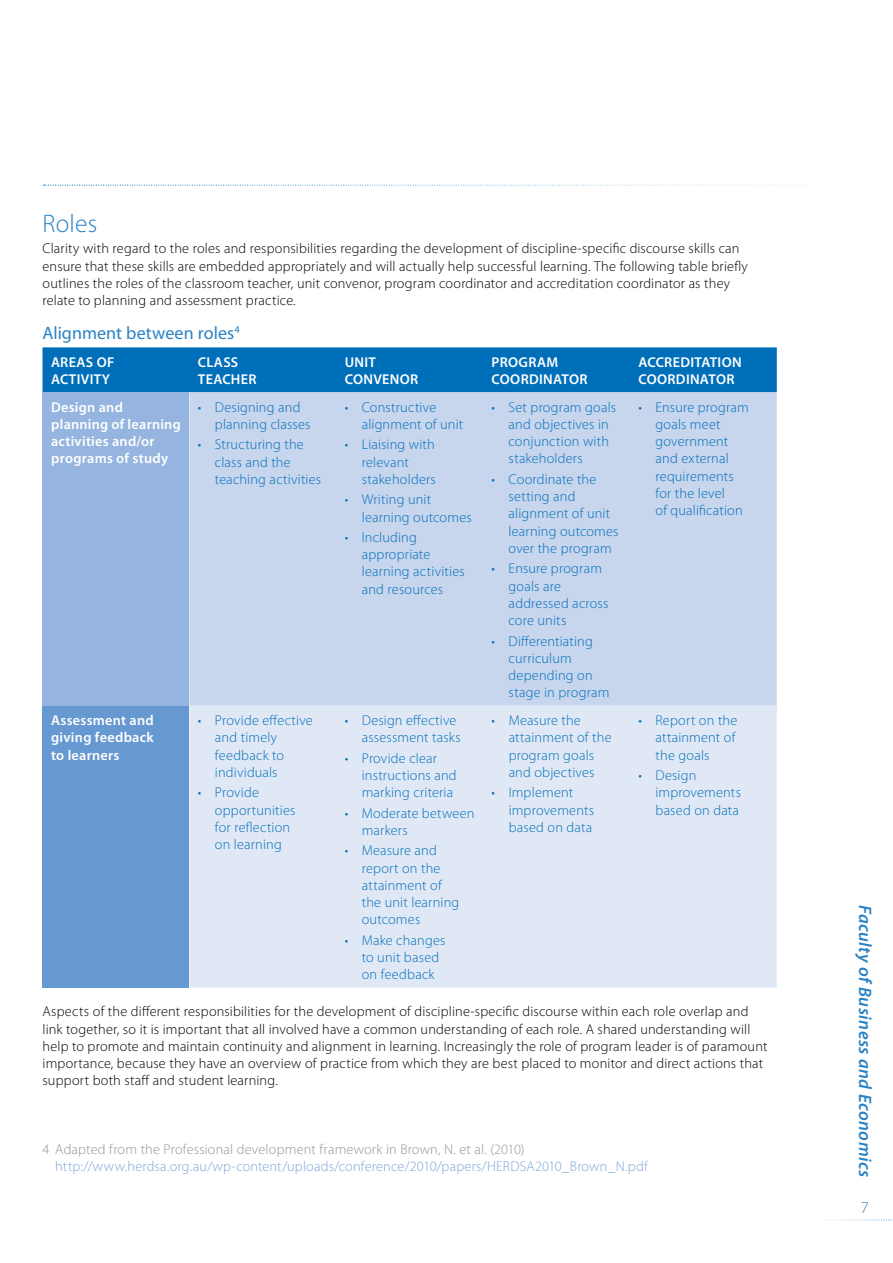
<style>
.page{position:relative;width:893px;height:1263px;background:#fff}
.page>*{position:absolute;margin:0;border:0;box-sizing:border-box;transform-origin:0 0}
.t1{font:300 25.5px "Myriad Pro";letter-spacing:.01em;color:#2882c4}
.t2{font:italic 600 18px "Myriad Pro";letter-spacing:.025em;color:#2882c4}
.t3{font:18px "Myriad Pro";letter-spacing:.005em;color:#2882c4}
.t4{font:300 16.5px "Myriad Pro";color:#2882c4}
.t5{font:300 14.25px/17.2px "Myriad Pro";letter-spacing:.015em;color:#006fba}
.t6{font:300 14.25px/17.2px "Myriad Pro";letter-spacing:.015em;color:#000}
.t7{font:600 14.25px/17.2px "Myriad Pro";letter-spacing:.02em;color:#fff}
.t8{font:300 14.25px "Myriad Pro";letter-spacing:.01em;color:#7ea6d7}
.t9{font:300 14.25px "Myriad Pro";letter-spacing:.015em;color:#939598}
</style>
<div class="page">
<svg style="left:824px;top:1219px;width:68px;height:1px"></svg>
<svg style="left:44px;top:185px;width:761px;height:1px"></svg>
<div style="left:43px;top:347px;width:734px;height:45px;background:#006fba"></div>
<div style="left:43px;top:392px;width:146px;height:314px;background:#95b4df"></div>
<div style="left:189px;top:392px;width:588px;height:314px;background:#c7d5ed"></div>
<div style="left:43px;top:706px;width:146px;height:282px;background:#6698d1"></div>
<div style="left:189px;top:706px;width:588px;height:282px;background:#e1e8f5"></div>
<h1 class="t1" style="left:43px;top:208px;width:56px">Roles</h1>
<p class="t6" style="left:43px;top:240px;width:707px">Clarity with regard to the roles and responsibilities regarding the development of discipline-specific discourse skills can ensure that these skills are embedded appropriately and will actually help successful learning. The following table briefly outlines the roles of the classroom teacher, unit convenor, program coordinator and accreditation coordinator as they relate to planning and assessment practice.</p>
<p class="t3" style="left:43px;top:322px;width:199px">Alignment between roles<sup>4</sup></p>
<p class="t7" style="left:51px;top:353px;width:65px">AREAS OF<br>ACTIVITY</p>
<p class="t7" style="left:198px;top:353px;width:60px">CLASS<br>TEACHER</p>
<p class="t7" style="left:345px;top:353px;width:75px">UNIT<br>CONVENOR</p>
<p class="t7" style="left:492px;top:353px;width:98px">PROGRAM<br>COORDINATOR</p>
<p class="t7" style="left:638px;top:353px;width:105px">ACCREDITATION<br>COORDINATOR</p>
<p class="t7" style="left:51px;top:398px;width:131px">Design and planning of learning activities and/or programs of study</p>
<p class="t5" style="left:215px;top:398px;width:97px;text-indent:-17px">• Designing and planning classes</p>
<p class="t5" style="left:509px;top:398px;width:109px;text-indent:-17px">• Set program goals and objectives in conjunction with stakeholders</p>
<p class="t5" style="left:509px;top:470px;width:111px;text-indent:-17px">• Coordinate the setting and alignment of unit learning outcomes over the program</p>
<p class="t5" style="left:509px;top:560px;width:101px;text-indent:-17px">• Ensure program goals are addressed across core units</p>
<p class="t5" style="left:509px;top:632px;width:102px;text-indent:-17px">• Differentiating curriculum depending on stage in program</p>
<p class="t5" style="left:362px;top:398px;width:103px;text-indent:-17px">• Constructive alignment of unit</p>
<p class="t5" style="left:362px;top:436px;width:76px;text-indent:-17px">• Liaising with relevant stakeholders</p>
<p class="t5" style="left:362px;top:491px;width:111px;text-indent:-17px">• Writing unit learning outcomes</p>
<p class="t5" style="left:362px;top:528px;width:105px;text-indent:-17px">• Including appropriate learning activities and resources</p>
<p class="t5" style="left:655px;top:398px;width:95px;text-indent:-17px">• Ensure program goals meet government and external requirements for the level<br>of qualification</p>
<p class="t5" style="left:215px;top:436px;width:108px;text-indent:-17px">• Structuring the class and the teaching activities</p>
<p class="t7" style="left:51px;top:711px;width:104px;text-align:justify">Assessment and giving feedback to learners</p>
<p class="t5" style="left:215px;top:711px;width:99px;text-indent:-17px">• Provide effective and timely feedback to individuals</p>
<p class="t5" style="left:215px;top:784px;width:82px;text-indent:-17px">• Provide opportunities for reflection on learning</p>
<p class="t5" style="left:345px;top:711px;width:118px;text-align:right">• Design effective assessment tasks</p>
<p class="t5" style="left:362px;top:749px;width:96px;text-indent:-17px">• Provide clear instructions and marking criteria</p>
<p class="t5" style="left:362px;top:804px;width:114px;text-indent:-17px">• Moderate between markers</p>
<p class="t5" style="left:362px;top:842px;width:99px;text-indent:-17px">• Measure and report on the attainment of the unit learning outcomes</p>
<p class="t5" style="left:362px;top:931px;width:85px;text-indent:-17px">• Make changes to unit based on feedback</p>
<p class="t5" style="left:509px;top:712px;width:104px;text-indent:-17px">• Measure the attainment of the program goals and objectives</p>
<p class="t5" style="left:509px;top:784px;width:87px;text-indent:-17px">• Implement improvements based on data</p>
<p class="t5" style="left:655px;top:712px;width:83px;text-indent:-17px">• Report on the attainment of the goals</p>
<p class="t5" style="left:655px;top:767px;width:87px;text-indent:-17px">• Design improvements based on data</p>
<p class="t6" style="left:43px;top:1003px;width:726px">Aspects of the different responsibilities for the development of discipline-specific discourse within each role overlap and link together, so it is important that all involved have a common understanding of each role. A shared understanding will help to promote and maintain continuity and alignment in learning. Increasingly the role of program leader is of paramount importance, because they have an overview of practice from which they are best placed to monitor and direct actions that support both staff and student learning.</p>
<p class="t9" style="left:43px;top:1140px;width:484px">4 Adapted from the Professional development framework in Brown, N. et al. (2010)</p>
<p class="t8" style="left:55px;top:1158px;width:594px">http://www.herdsa.org.au/wp-content/uploads/conference/2010/papers/HERDSA2010_Brown_N.pdf</p>
<p class="t2" style="left:876px;top:904px;width:274px;rotate:90deg">Faculty of Business and Economics</p>
<p class="t4" style="left:861px;top:1197px;width:10px">7</p>
</div>
